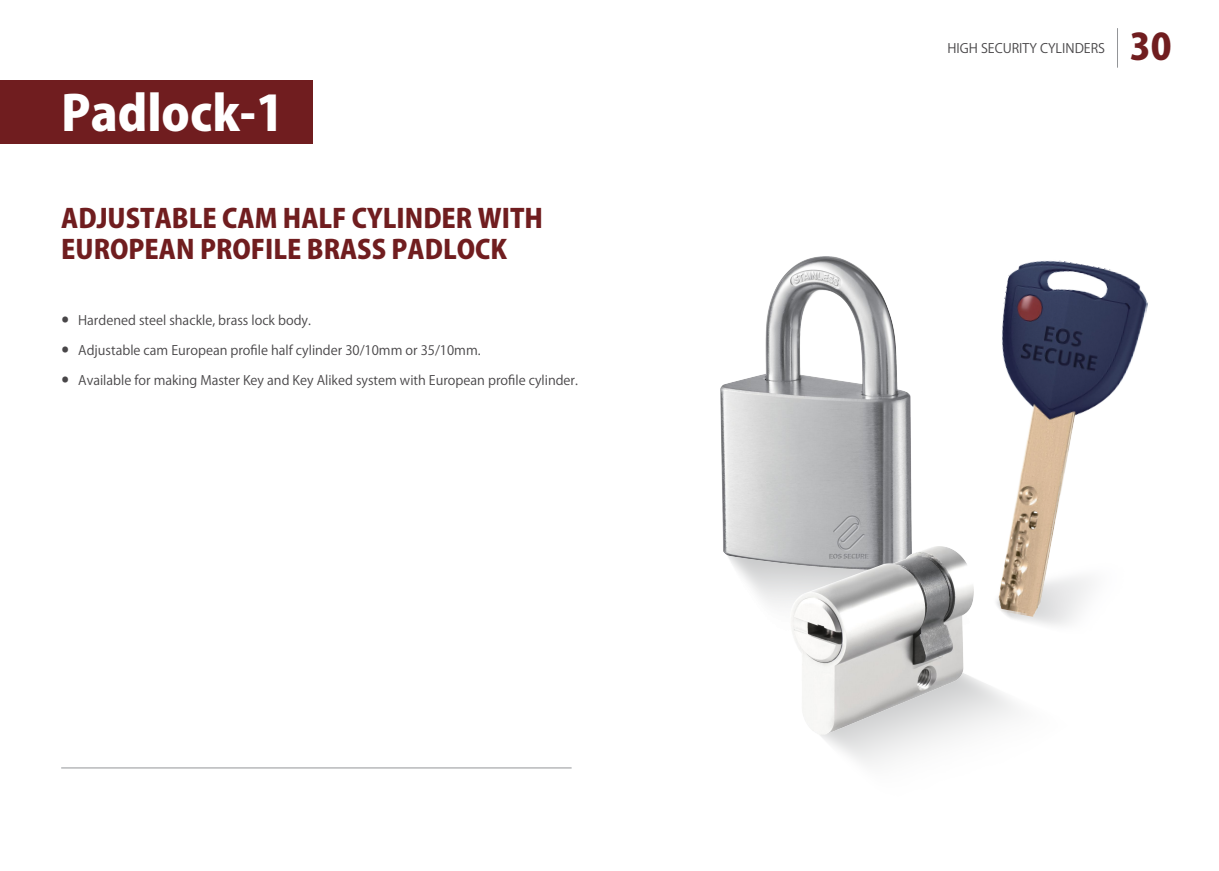
<style>
.page{position:relative;width:1219px;height:871px;background:#fff}
.page>*{position:absolute;margin:0;border:0;box-sizing:border-box;transform-origin:0 0}
.t1{font:800 48px "Koz Go Pro";color:#fff}
.t2{font:800 36px "Koz Go Pro";color:#701d1f}
.t3{font:800 28px/30px "Koz Go Pro";color:#484648;text-align:justify}
.t4{font:800 26px/31.2px "Koz Go Pro";color:#701d1f}
.t5{font:13px "Koz Go Pro";color:#484648}
</style>
<div class="page">
<hr style="left:61px;top:767px;width:511px;height:1px;background:#939598">
<img style="left:720px;top:257px;width:191px;height:312px">
<img style="left:791px;top:546px;width:183px;height:188px">
<img style="left:951px;top:260px;width:197px;height:366px">
<hr style="left:1117px;top:28px;width:1px;height:40px;background:#939598">
<div style="left:0;top:80px;width:313px;height:63px;background:#701d1f"></div>
<h1 class="t1" style="left:61px;top:82px;width:224px">Padlock-1</h1>
<h3 class="t4" style="left:61px;top:204px;width:483px">ADJUSTABLE CAM HALF CYLINDER WITH<br>EUROPEAN PROFILE BRASS PADLOCK</h3>
<h3 class="t3" style="left:61px;top:305px;width:10px">· · ·</h3>
<p class="t5" style="left:78px;top:312px;width:234px">Hardened steel shackle, brass lock body.</p>
<p class="t5" style="left:78px;top:342px;width:404px">Adjustable cam European profile half cylinder 30/10mm or 35/10mm.</p>
<p class="t5" style="left:78px;top:372px;width:501px">Available for making Master Key and Key Aliked system with European profile cylinder.</p>
<p class="t5" style="left:947px;top:40px;width:159px">HIGH SECURITY CYLINDERS</p>
<h2 class="t2" style="left:1130px;top:23px;width:43px">30</h2>
</div>
